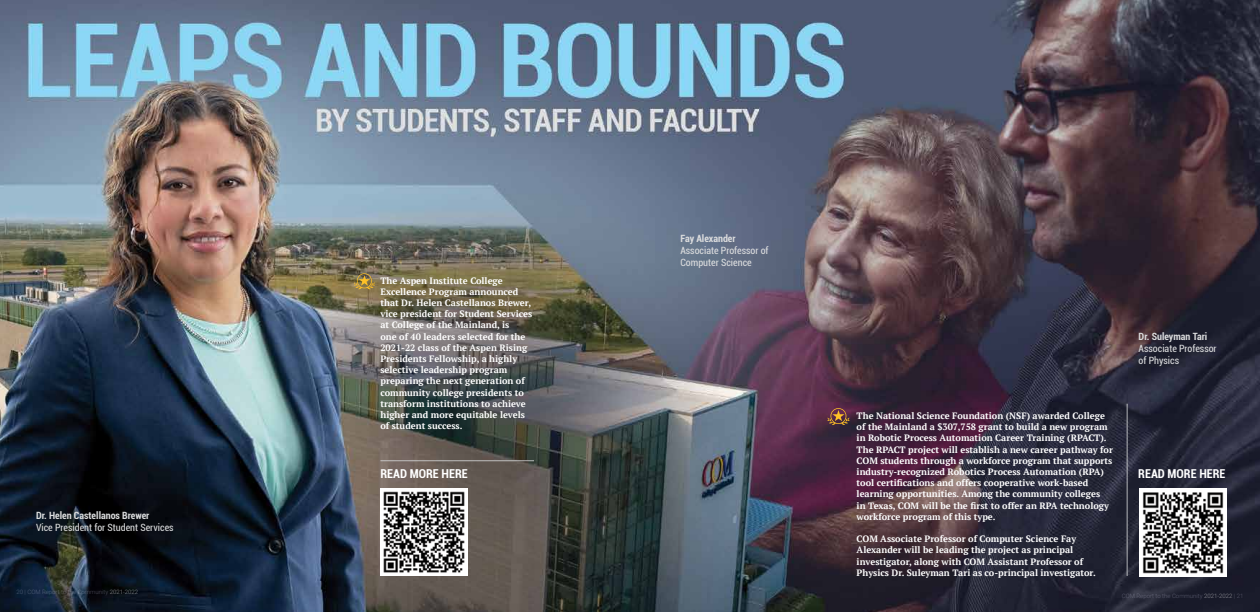
<style>
.page{position:relative;width:1260px;height:612px;background:#fff}
.page>*{position:absolute;margin:0;border:0;box-sizing:border-box;transform-origin:0 0}
.t1{font:700 condensed 12.3px "Roboto";color:#fff}
.t2{font:condensed 10px/12px "Roboto";color:#dcddde}
.t3{font:700 condensed 10px "Roboto";color:#dcddde}
.t4{font:700 9.2px/11.2px "PT Serif";color:#fff}
.t5{font:300 6px "Roboto";color:#474750}
.s1{color:#898989}
.s2{color:#48474f}
</style>
<div class="page">
<img style="left:0;top:0;width:1260px;height:612px">
<svg style="left:354px;top:273px;width:21px;height:16px"></svg>
<img style="left:380px;top:489px;width:88px;height:87px">
<hr style="left:380px;top:460px;width:154px;height:1px;background:#d1d3d4">
<img style="left:1139px;top:489px;width:87px;height:87px">
<svg style="left:827px;top:408px;width:23px;height:17px"></svg>
<hr style="left:1127px;top:404px;width:1px;height:172px;background:#d1d3d4">
<p class="t3" style="left:36px;top:508px;width:115px">Dr. Helen Castellanos Brewer</p>
<p class="t2" style="left:36px;top:521px;width:139px">Vice President for Student Services</p>
<p class="t5" style="left:17px;top:588px;width:123px">20 | COM Report to the Community <span class="s1">2021-2022</span></p>
<p class="t4" style="left:380px;top:275px;width:153px">The Aspen Institute College<br>Excellence Program announced that Dr. Helen Castellanos Brewer, vice president for Student Services at College of the Mainland, is<br>one of 40 leaders selected for the<br>2021-22 class of the Aspen Rising<br>Presidents Fellowship, a highly selective leadership program preparing the next generation of community college presidents to transform institutions to achieve higher and more equitable levels of student success.</p>
<h1 class="t1" style="left:380px;top:465px;width:89px">READ MORE HERE</h1>
<p class="t3" style="left:680px;top:232px;width:57px">Fay Alexander</p>
<p class="t2" style="left:680px;top:244px;width:90px">Associate Professor of<br>Computer Science</p>
<p class="t3" style="left:1139px;top:330px;width:70px">Dr. Suleyman Tari</p>
<p class="t2" style="left:1139px;top:342px;width:80px">Associate Professor of Physics</p>
<p class="t4" style="left:857px;top:410px;width:258px">The National Science Foundation (NSF) awarded College of the Mainland a $307,758 grant to build a new program in Robotic Process Automation Career Training (RPACT).<br>The RPACT project will establish a new career pathway for COM students through a workforce program that supports industry-recognized Robotics Process Automation (RPA) tool certifications and offers cooperative work-based learning opportunities. Among the community colleges<br>in Texas, COM will be the first to offer an RPA technology workforce program of this type.</p>
<p class="t4" style="left:857px;top:533px;width:241px">COM Associate Professor of Computer Science Fay Alexander will be leading the project as principal investigator, along with COM Assistant Professor of Physics Dr. Suleyman Tari as co-principal investigator.</p>
<h1 class="t1" style="left:1138px;top:465px;width:89px">READ MORE HERE</h1>
<p class="t5" style="left:1122px;top:592px;width:123px">COM Report to the Community <span class="s1">2021-2022</span> <span class="s2">| 21</span></p>
</div>
